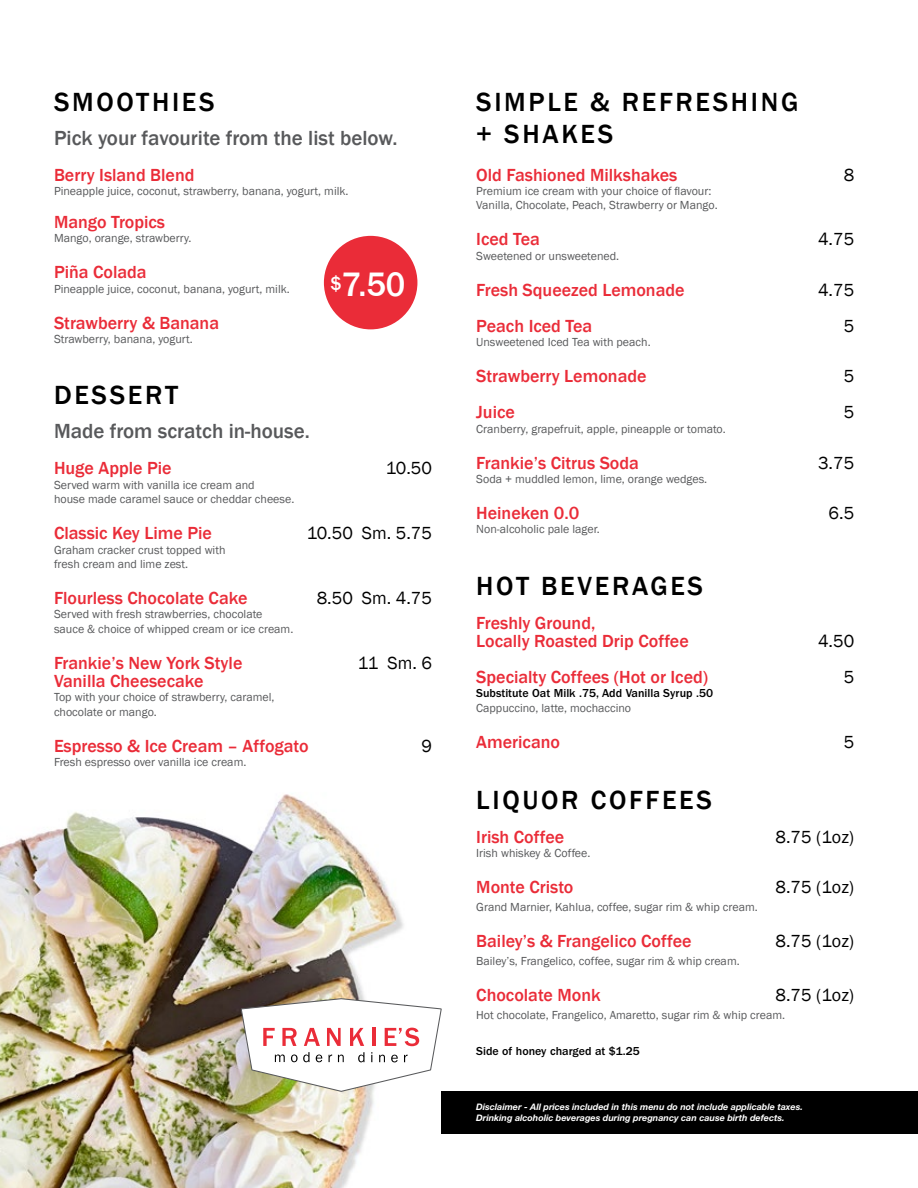
<style>
.page{position:relative;width:918px;height:1188px;background:#fff}
.page>*{position:absolute;margin:0;border:0;box-sizing:border-box;transform-origin:0 0}
.t1{font:500 34.95px "Franklin Gothic";color:#fff;scale:.95 1}
.t2{font:500 27px/32.4px "Franklin Gothic";letter-spacing:.1em;color:#000}
.t3{font:500 21px "Franklin Gothic";color:#58595b}
.t4{font:500 18px/18px "Franklin Gothic";color:#ea2c38}
.t5{font:18px "Franklin Gothic";color:#000}
.t6{font:12px/14.4px "Franklin Gothic";color:#58595b}
.t7{font:500 12px "ITC Franklin Gothic Std";color:#000}
.t8{font:italic 700 9px/10.8px "Helvetica Neue LT Std";color:#fff}
</style>
<div class="page">
<img style="left:0;top:794px;width:448px;height:394px">
<div style="left:324px;top:236px;width:93px;height:93px;background:#ea2c38;border-radius:50%"></div>
<div style="left:442px;top:1092px;width:476px;height:42px;background:#000"></div>
<svg style="left:240px;top:997px;width:202px;height:96px"></svg>
<h2 class="t2" style="left:54px;top:86px;width:162px">SMOOTHIES</h2>
<h3 class="t3" style="left:54px;top:125px;width:345px">Pick your favourite from the list below.</h3>
<h3 class="t4" style="left:54px;top:166px;width:142px">Berry Island Blend</h3>
<p class="t6" style="left:54px;top:184px;width:296px">Pineapple juice, coconut, strawberry, banana, yogurt, milk.</p>
<h3 class="t4" style="left:54px;top:213px;width:113px">Mango Tropics</h3>
<p class="t6" style="left:54px;top:231px;width:139px">Mango, orange, strawberry.</p>
<h3 class="t4" style="left:54px;top:263px;width:94px">Piña Colada</h3>
<p class="t6" style="left:54px;top:282px;width:237px">Pineapple juice, coconut, banana, yogurt, milk.</p>
<h3 class="t4" style="left:54px;top:314px;width:167px">Strawberry &amp; Banana</h3>
<p class="t6" style="left:54px;top:332px;width:140px">Strawberry, banana, yogurt.</p>
<h1 class="t1" style="left:330px;top:263px;width:80px"><sup>$</sup>7.50</h1>
<h2 class="t2" style="left:54px;top:379px;width:126px">DESSERT</h2>
<h3 class="t3" style="left:54px;top:418px;width:257px">Made from scratch in-house.</h3>
<h3 class="t4" style="left:54px;top:460px;width:119px">Huge Apple Pie</h3>
<h3 class="t5" style="left:386px;top:457px;width:48px">10.50</h3>
<p class="t6" style="left:54px;top:478px;width:242px">Served warm with vanilla ice cream and<br>house made caramel sauce or cheddar cheese.</p>
<h3 class="t4" style="left:54px;top:524px;width:160px">Classic Key Lime Pie</h3>
<h3 class="t5" style="left:307px;top:522px;width:127px">10.50 Sm. 5.75</h3>
<p class="t6" style="left:54px;top:543px;width:173px">Graham cracker crust topped with fresh cream and lime zest.</p>
<h3 class="t4" style="left:54px;top:589px;width:195px">Flourless Chocolate Cake</h3>
<h3 class="t5" style="left:317px;top:587px;width:117px">8.50 Sm. 4.75</h3>
<p class="t6" style="left:54px;top:607px;width:241px">Served with fresh strawberries, chocolate sauce &amp; choice of whipped cream or ice cream.</p>
<h3 class="t4" style="left:54px;top:654px;width:190px">Frankie’s New York Style</h3>
<h3 class="t5" style="left:358px;top:652px;width:76px">11 Sm. 6</h3>
<h3 class="t4" style="left:54px;top:672px;width:151px">Vanilla Cheesecake</h3>
<p class="t6" style="left:54px;top:690px;width:222px">Top with your choice of strawberry, caramel, chocolate or mango.</p>
<h3 class="t4" style="left:54px;top:737px;width:256px">Espresso &amp; Ice Cream – Affogato</h3>
<h3 class="t5" style="left:421px;top:734px;width:12px">9</h3>
<p class="t6" style="left:54px;top:755px;width:194px">Fresh espresso over vanilla ice cream.</p>
<h2 class="t2" style="left:476px;top:86px;width:324px">SIMPLE &amp; REFRESHING + SHAKES</h2>
<h3 class="t4" style="left:476px;top:166px;width:203px">Old Fashioned Milkshakes</h3>
<h3 class="t5" style="left:844px;top:163px;width:12px">8</h3>
<p class="t6" style="left:476px;top:184px;width:243px">Premium ice cream with your choice of flavour:<br>Vanilla, Chocolate, Peach, Strawberry or Mango.</p>
<h3 class="t4" style="left:476px;top:231px;width:65px">Iced Tea</h3>
<h3 class="t5" style="left:818px;top:228px;width:38px">4.75</h3>
<p class="t6" style="left:476px;top:249px;width:144px">Sweetened or unsweetened.</p>
<h3 class="t4" style="left:476px;top:281px;width:210px">Fresh Squeezed Lemonade</h3>
<h3 class="t5" style="left:818px;top:279px;width:38px">4.75</h3>
<h3 class="t4" style="left:476px;top:317px;width:118px">Peach Iced Tea</h3>
<h3 class="t5" style="left:844px;top:315px;width:12px">5</h3>
<p class="t6" style="left:476px;top:335px;width:176px">Unsweetened Iced Tea with peach.</p>
<h3 class="t4" style="left:476px;top:367px;width:172px">Strawberry Lemonade</h3>
<h3 class="t5" style="left:844px;top:365px;width:12px">5</h3>
<h3 class="t4" style="left:476px;top:403px;width:40px">Juice</h3>
<h3 class="t5" style="left:844px;top:401px;width:12px">5</h3>
<p class="t6" style="left:476px;top:422px;width:251px">Cranberry, grapefruit, apple, pineapple or tomato.</p>
<h3 class="t4" style="left:476px;top:454px;width:164px">Frankie’s Citrus Soda</h3>
<h3 class="t5" style="left:818px;top:451px;width:38px">3.75</h3>
<p class="t6" style="left:476px;top:472px;width:233px">Soda + muddled lemon, lime, orange wedges.</p>
<h3 class="t4" style="left:476px;top:504px;width:105px">Heineken 0.0</h3>
<h3 class="t5" style="left:829px;top:502px;width:27px">6.5</h3>
<p class="t6" style="left:476px;top:522px;width:125px">Non-alcoholic pale lager.</p>
<h2 class="t2" style="left:476px;top:570px;width:228px">HOT BEVERAGES</h2>
<h3 class="t4" style="left:476px;top:614px;width:214px">Freshly Ground,<br>Locally Roasted Drip Coffee</h3>
<h3 class="t5" style="left:818px;top:630px;width:38px">4.50</h3>
<h3 class="t4" style="left:476px;top:668px;width:233px">Specialty Coffees (Hot or Iced)</h3>
<h3 class="t5" style="left:844px;top:666px;width:12px">5</h3>
<p class="t7" style="left:476px;top:687px;width:238px">Substitute Oat Milk .75, Add Vanilla Syrup .50</p>
<p class="t6" style="left:476px;top:701px;width:156px">Cappuccino, latte, mochaccino</p>
<h3 class="t4" style="left:476px;top:733px;width:85px">Americano</h3>
<h3 class="t5" style="left:844px;top:730px;width:12px">5</h3>
<h2 class="t2" style="left:476px;top:784px;width:237px">LIQUOR COFFEES</h2>
<h3 class="t4" style="left:476px;top:828px;width:90px">Irish Coffee</h3>
<h3 class="t5" style="left:776px;top:826px;width:80px">8.75 (1oz)</h3>
<p class="t6" style="left:476px;top:846px;width:116px">Irish whiskey &amp; Coffee.</p>
<h3 class="t4" style="left:476px;top:879px;width:99px">Monte Cristo</h3>
<h3 class="t5" style="left:776px;top:876px;width:80px">8.75 (1oz)</h3>
<p class="t6" style="left:476px;top:900px;width:283px">Grand Marnier, Kahlua, coffee, sugar rim &amp; whip cream.</p>
<h3 class="t4" style="left:476px;top:933px;width:217px">Bailey’s &amp; Frangelico Coffee</h3>
<h3 class="t5" style="left:776px;top:930px;width:80px">8.75 (1oz)</h3>
<p class="t6" style="left:476px;top:954px;width:265px">Bailey’s, Frangelico, coffee, sugar rim &amp; whip cream.</p>
<h3 class="t4" style="left:476px;top:987px;width:126px">Chocolate Monk</h3>
<h3 class="t5" style="left:776px;top:984px;width:80px">8.75 (1oz)</h3>
<p class="t6" style="left:476px;top:1008px;width:310px">Hot chocolate, Frangelico, Amaretto, sugar rim &amp; whip cream.</p>
<p class="t7" style="left:476px;top:1045px;width:165px">Side of honey charged at $1.25</p>
<p class="t8" style="left:476px;top:1102px;width:328px">Disclaimer - All prices included in this menu do not include applicable taxes.<br>Drinking alcoholic beverages during pregnancy can cause birth defects.</p>
</div>
